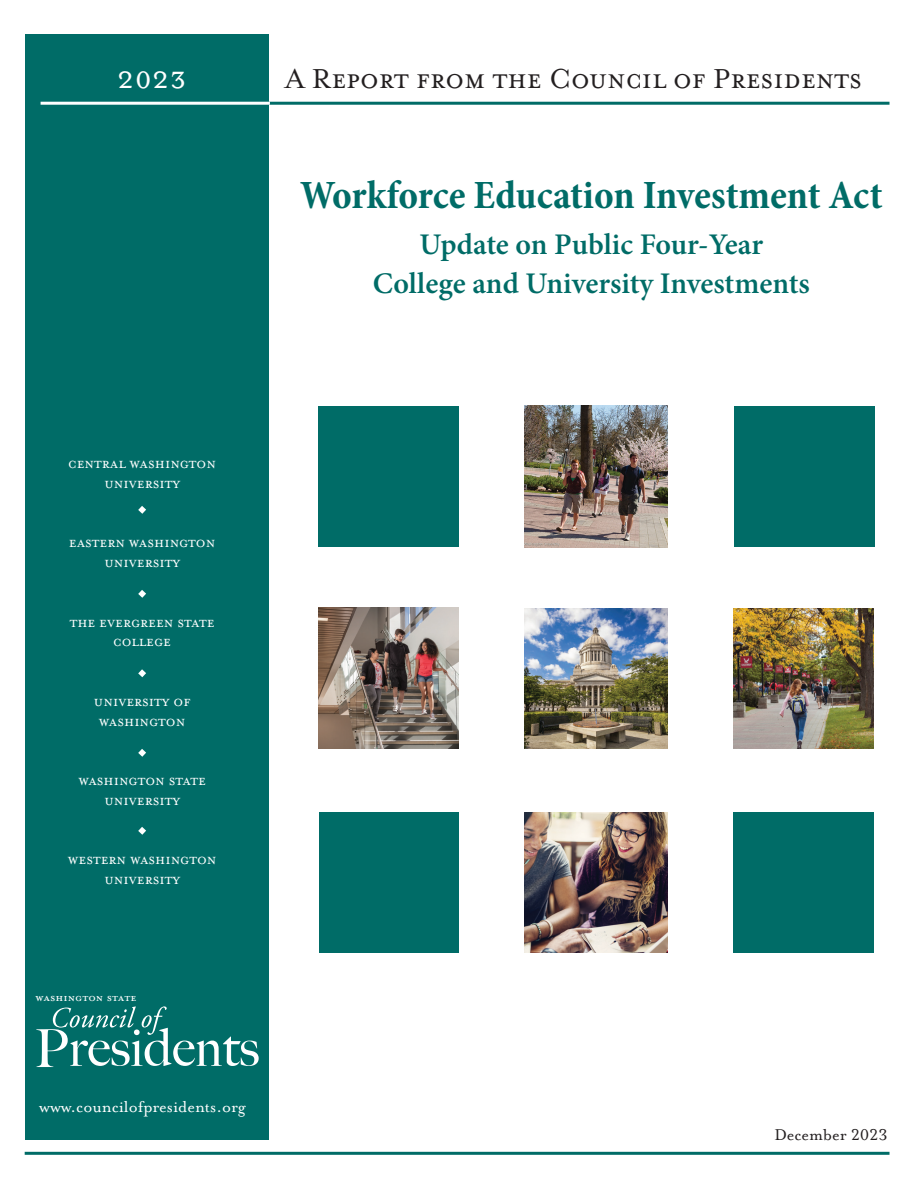
<style>
.page{position:relative;width:918px;height:1188px;background:#fff}
.page>*{position:absolute;margin:0;border:0;box-sizing:border-box;transform-origin:0 0}
.report_title{font:700 condensed 40.5px "Minion Pro";letter-spacing:-.005em;color:#006c67}
.t1{font:37.5px "Mrs Eaves All Small Caps OT";color:#fff}
.t2{font:31.5px "Mrs Eaves Small Caps OT";color:#231f20}
.report_title-2{font:600 30px/39px "Minion Pro";letter-spacing:-.005em;color:#006c67;text-align:center}
.t3{font:18px "Mrs Eaves Lining OT";color:#fff}
.t4{font:18px "Mrs Eaves Lining OT";color:#231f20}
.t5{font:16.5px/19.8px "Mrs Eaves All Small Caps OT";color:#fff;text-align:center}
.t6{font:15px "Mrs Eaves All Petite Caps OT";color:#fff}
</style>
<div class="page">
<div style="left:25px;top:34px;width:244px;height:1106px;background:#006c67"></div>
<svg style="left:36px;top:1006px;width:223px;height:61px"></svg>
<hr style="left:25px;top:1152px;width:865px;height:3px;background:#006c67">
<hr style="left:31px;top:102px;width:859px;height:3px;background:#006c67">
<hr style="left:41px;top:102px;width:229px;height:3px;background:#fff">
<svg style="left:138px;top:506px;width:8px;height:8px"></svg>
<svg style="left:138px;top:590px;width:8px;height:8px"></svg>
<svg style="left:138px;top:669px;width:8px;height:8px"></svg>
<svg style="left:138px;top:749px;width:8px;height:8px"></svg>
<svg style="left:138px;top:827px;width:8px;height:8px"></svg>
<div style="left:318px;top:406px;width:141px;height:141px;background:#006c67"></div>
<div style="left:319px;top:812px;width:141px;height:141px;background:#006c67"></div>
<div style="left:734px;top:406px;width:141px;height:141px;background:#006c67"></div>
<div style="left:733px;top:812px;width:141px;height:141px;background:#006c67"></div>
<img style="left:524px;top:813px;width:144px;height:140px">
<img style="left:524px;top:609px;width:144px;height:139px">
<img style="left:318px;top:608px;width:141px;height:141px">
<img style="left:524px;top:406px;width:144px;height:141px">
<img style="left:733px;top:609px;width:141px;height:140px">
<div style="left:459px;top:404px;width:65px;height:677px;background:#fff"></div>
<p class="t1" style="left:117px;top:56px;width:71px">2023</p>
<p class="t2" style="left:285px;top:62px;width:578px">A Report from the Council of Presidents</p>
<p class="report_title" style="left:300px;top:167px;width:584px">Workforce Education Investment Act</p>
<p class="report_title-2" style="left:373px;top:225px;width:439px">Update on Public Four-Year<br>College and University Investments</p>
<p class="t5" style="left:68px;top:454px;width:149px">central Washington university</p>
<p class="t5" style="left:69px;top:533px;width:148px">eastern washington university</p>
<p class="t5" style="left:70px;top:612px;width:147px">the evergreen state college</p>
<p class="t5" style="left:94px;top:691px;width:98px">University of<br>Washington</p>
<p class="t5" style="left:78px;top:770px;width:129px">washington state university</p>
<p class="t5" style="left:68px;top:850px;width:150px">western washington university</p>
<p class="t6" style="left:36px;top:988px;width:103px">Washington State</p>
<p class="t3" style="left:39px;top:1097px;width:208px">www.councilofpresidents.org</p>
<p class="t4" style="left:774px;top:1125px;width:115px">December 2023</p>
</div>
